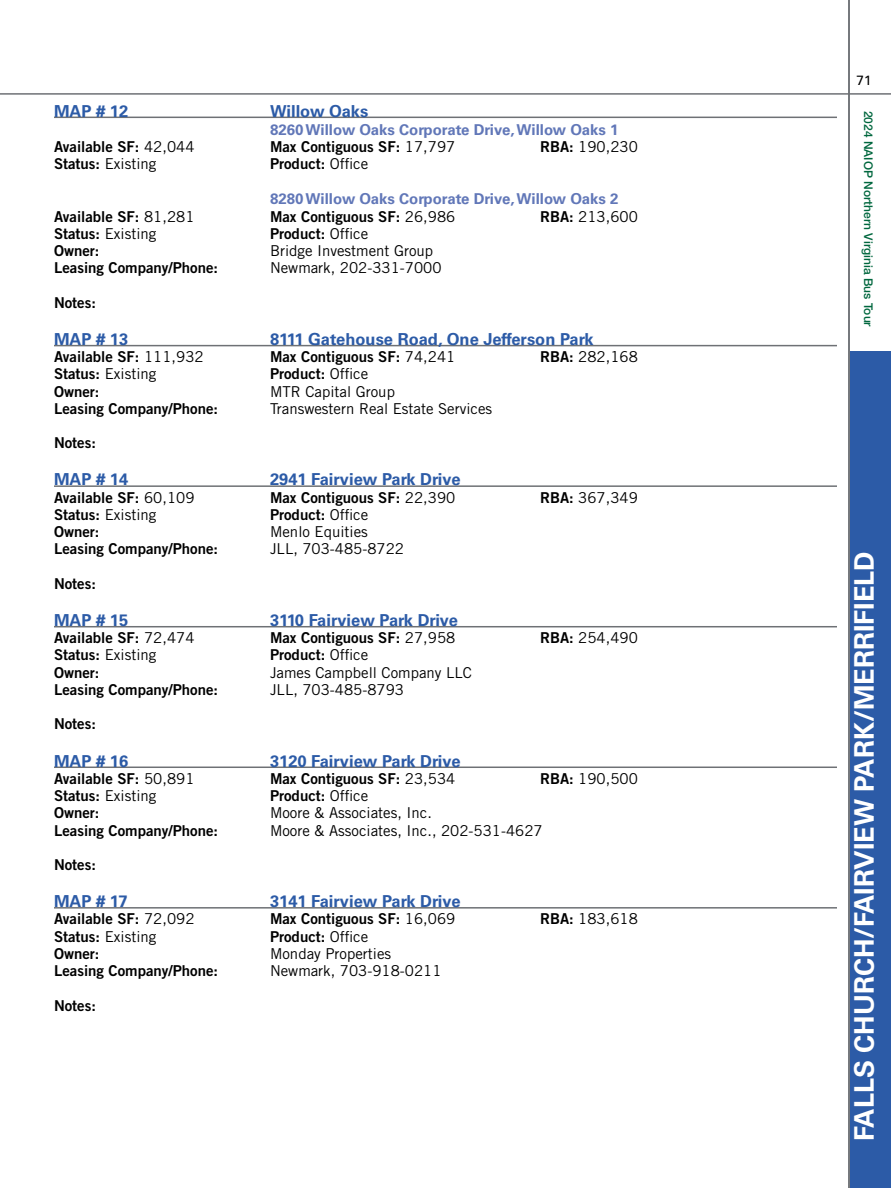
<style>
.page{position:relative;width:891px;height:1188px;background:#fff}
.page>*{position:absolute;margin:0;border:0;box-sizing:border-box;transform-origin:0 0}
.t1{font:700 27px "Univers LT Std";color:#fff}
.t2{font:700 16.5px "Univers LT Std";color:#2c5ba7}
.t3{font:15px "Trade Gothic LT Std Bd 2";color:#000}
.t4{font:15px "Trade Gothic LT Std";color:#000}
.t5{font:700 15px "Univers LT Std";color:#6177b8}
.t6{font:13.5px "Univers LT Std";color:#000}
.t7{font:500 12px "Helvetica Neue LT Std";color:#00673e}
.s1{font-family:"Trade Gothic LT Std"}
.s2{font-family:"Trade Gothic LT Std Bd 2"}
</style>
<div class="page">
<hr style="left:0;top:93px;width:891px;height:2px;background:#6e7175">
<hr style="left:848px;top:0;width:2px;height:1188px;background:#6e7175">
<div style="left:850px;top:351px;width:41px;height:837px;background:#2c5ba7"></div>
<hr style="left:54px;top:117px;width:783px;height:1px;background:#6e7175">
<hr style="left:54px;top:345px;width:783px;height:1px;background:#6e7175">
<hr style="left:54px;top:485px;width:783px;height:2px;background:#6e7175">
<hr style="left:54px;top:626px;width:783px;height:1px;background:#6e7175">
<hr style="left:54px;top:767px;width:783px;height:1px;background:#6e7175">
<hr style="left:54px;top:907px;width:783px;height:2px;background:#6e7175">
<p class="t2" style="left:54px;top:101px;width:76px">MAP # 12</p>
<p class="t2" style="left:270px;top:101px;width:100px">Willow Oaks</p>
<p class="t5" style="left:270px;top:121px;width:350px">8260 Willow Oaks Corporate Drive, Willow Oaks 1</p>
<p class="t3" style="left:54px;top:137px;width:142px">Available SF: <span class="s1">42,044</span></p>
<p class="t3" style="left:270px;top:137px;width:187px">Max Contiguous SF: <span class="s1">17,797</span></p>
<p class="t4" style="left:540px;top:137px;width:99px"><span class="s2">RBA:</span> 190,230</p>
<p class="t4" style="left:54px;top:155px;width:104px"><span class="s2">Status:</span> Existing</p>
<p class="t3" style="left:270px;top:154px;width:100px">Product: <span class="s1">Office</span></p>
<p class="t5" style="left:270px;top:190px;width:350px">8280 Willow Oaks Corporate Drive, Willow Oaks 2</p>
<p class="t3" style="left:54px;top:207px;width:142px">Available SF: <span class="s1">81,281</span></p>
<p class="t3" style="left:270px;top:207px;width:187px">Max Contiguous SF: <span class="s1">26,986</span></p>
<p class="t4" style="left:540px;top:207px;width:99px"><span class="s2">RBA:</span> 213,600</p>
<p class="t4" style="left:54px;top:224px;width:104px"><span class="s2">Status:</span> Existing</p>
<p class="t3" style="left:270px;top:224px;width:100px">Product: <span class="s1">Office</span></p>
<p class="t3" style="left:54px;top:241px;width:47px">Owner:</p>
<p class="t4" style="left:270px;top:242px;width:165px">Bridge Investment Group</p>
<p class="t3" style="left:54px;top:259px;width:166px">Leasing Company/Phone:</p>
<p class="t4" style="left:270px;top:259px;width:173px">Newmark, 202-331-7000</p>
<p class="t3" style="left:54px;top:293px;width:44px">Notes:</p>
<p class="t2" style="left:54px;top:329px;width:76px">MAP # 13</p>
<p class="t2" style="left:270px;top:329px;width:325px">8111 Gatehouse Road, One Jefferson Park</p>
<p class="t3" style="left:54px;top:347px;width:151px">Available SF: <span class="s1">111,932</span></p>
<p class="t3" style="left:270px;top:347px;width:187px">Max Contiguous SF: <span class="s1">74,241</span></p>
<p class="t4" style="left:540px;top:348px;width:99px"><span class="s2">RBA:</span> 282,168</p>
<p class="t4" style="left:54px;top:365px;width:104px"><span class="s2">Status:</span> Existing</p>
<p class="t3" style="left:270px;top:365px;width:100px">Product: <span class="s1">Office</span></p>
<p class="t3" style="left:54px;top:382px;width:47px">Owner:</p>
<p class="t4" style="left:270px;top:382px;width:127px">MTR Capital Group</p>
<p class="t3" style="left:54px;top:399px;width:166px">Leasing Company/Phone:</p>
<p class="t4" style="left:270px;top:399px;width:224px">Transwestern Real Estate Services</p>
<p class="t3" style="left:54px;top:434px;width:44px">Notes:</p>
<p class="t2" style="left:54px;top:470px;width:76px">MAP # 14</p>
<p class="t2" style="left:270px;top:470px;width:192px">2941 Fairview Park Drive</p>
<p class="t3" style="left:54px;top:488px;width:142px">Available SF: <span class="s1">60,109</span></p>
<p class="t3" style="left:270px;top:488px;width:187px">Max Contiguous SF: <span class="s1">22,390</span></p>
<p class="t4" style="left:540px;top:488px;width:99px"><span class="s2">RBA:</span> 367,349</p>
<p class="t4" style="left:54px;top:506px;width:104px"><span class="s2">Status:</span> Existing</p>
<p class="t3" style="left:270px;top:505px;width:100px">Product: <span class="s1">Office</span></p>
<p class="t3" style="left:54px;top:523px;width:47px">Owner:</p>
<p class="t4" style="left:270px;top:523px;width:99px">Menlo Equities</p>
<p class="t3" style="left:54px;top:540px;width:166px">Leasing Company/Phone:</p>
<p class="t4" style="left:270px;top:540px;width:136px">JLL, 703-485-8722</p>
<p class="t3" style="left:54px;top:574px;width:44px">Notes:</p>
<p class="t2" style="left:54px;top:610px;width:76px">MAP # 15</p>
<p class="t2" style="left:270px;top:610px;width:190px">3110 Fairview Park Drive</p>
<p class="t3" style="left:54px;top:629px;width:142px">Available SF: <span class="s1">72,474</span></p>
<p class="t3" style="left:270px;top:629px;width:187px">Max Contiguous SF: <span class="s1">27,958</span></p>
<p class="t4" style="left:540px;top:629px;width:99px"><span class="s2">RBA:</span> 254,490</p>
<p class="t4" style="left:54px;top:646px;width:104px"><span class="s2">Status:</span> Existing</p>
<p class="t3" style="left:270px;top:646px;width:100px">Product: <span class="s1">Office</span></p>
<p class="t3" style="left:54px;top:663px;width:47px">Owner:</p>
<p class="t4" style="left:270px;top:663px;width:204px">James Campbell Company LLC</p>
<p class="t3" style="left:54px;top:680px;width:166px">Leasing Company/Phone:</p>
<p class="t4" style="left:270px;top:681px;width:136px">JLL, 703-485-8793</p>
<p class="t3" style="left:54px;top:715px;width:44px">Notes:</p>
<p class="t2" style="left:54px;top:751px;width:76px">MAP # 16</p>
<p class="t2" style="left:270px;top:751px;width:192px">3120 Fairview Park Drive</p>
<p class="t3" style="left:54px;top:769px;width:142px">Available SF: <span class="s1">50,891</span></p>
<p class="t3" style="left:270px;top:769px;width:187px">Max Contiguous SF: <span class="s1">23,534</span></p>
<p class="t4" style="left:540px;top:769px;width:99px"><span class="s2">RBA:</span> 190,500</p>
<p class="t4" style="left:54px;top:787px;width:104px"><span class="s2">Status:</span> Existing</p>
<p class="t3" style="left:270px;top:786px;width:100px">Product: <span class="s1">Office</span></p>
<p class="t3" style="left:54px;top:804px;width:47px">Owner:</p>
<p class="t4" style="left:270px;top:804px;width:164px">Moore &amp; Associates, Inc.</p>
<p class="t3" style="left:54px;top:821px;width:166px">Leasing Company/Phone:</p>
<p class="t4" style="left:270px;top:821px;width:274px">Moore &amp; Associates, Inc., 202-531-4627</p>
<p class="t3" style="left:54px;top:855px;width:44px">Notes:</p>
<p class="t2" style="left:54px;top:892px;width:75px">MAP # 17</p>
<p class="t2" style="left:270px;top:892px;width:192px">3141 Fairview Park Drive</p>
<p class="t3" style="left:54px;top:910px;width:142px">Available SF: <span class="s1">72,092</span></p>
<p class="t3" style="left:270px;top:910px;width:187px">Max Contiguous SF: <span class="s1">16,069</span></p>
<p class="t4" style="left:540px;top:910px;width:99px"><span class="s2">RBA:</span> 183,618</p>
<p class="t4" style="left:54px;top:927px;width:104px"><span class="s2">Status:</span> Existing</p>
<p class="t3" style="left:270px;top:927px;width:100px">Product: <span class="s1">Office</span></p>
<p class="t3" style="left:54px;top:944px;width:47px">Owner:</p>
<p class="t4" style="left:270px;top:944px;width:123px">Monday Properties</p>
<p class="t3" style="left:54px;top:961px;width:166px">Leasing Company/Phone:</p>
<p class="t4" style="left:270px;top:962px;width:173px">Newmark, 703-918-0211</p>
<p class="t3" style="left:54px;top:996px;width:44px">Notes:</p>
<p class="t6" style="left:857px;top:72px;width:17px">71</p>
<p class="t7" style="left:876px;top:111px;width:218px;rotate:90deg">2024 NAIOP Northern Virginia Bus Tour</p>
<h1 class="t1" style="left:848px;top:1141px;width:591px;rotate:-90deg">FALLS CHURCH/FAIRVIEW PARK/MERRIFIELD</h1>
</div>
